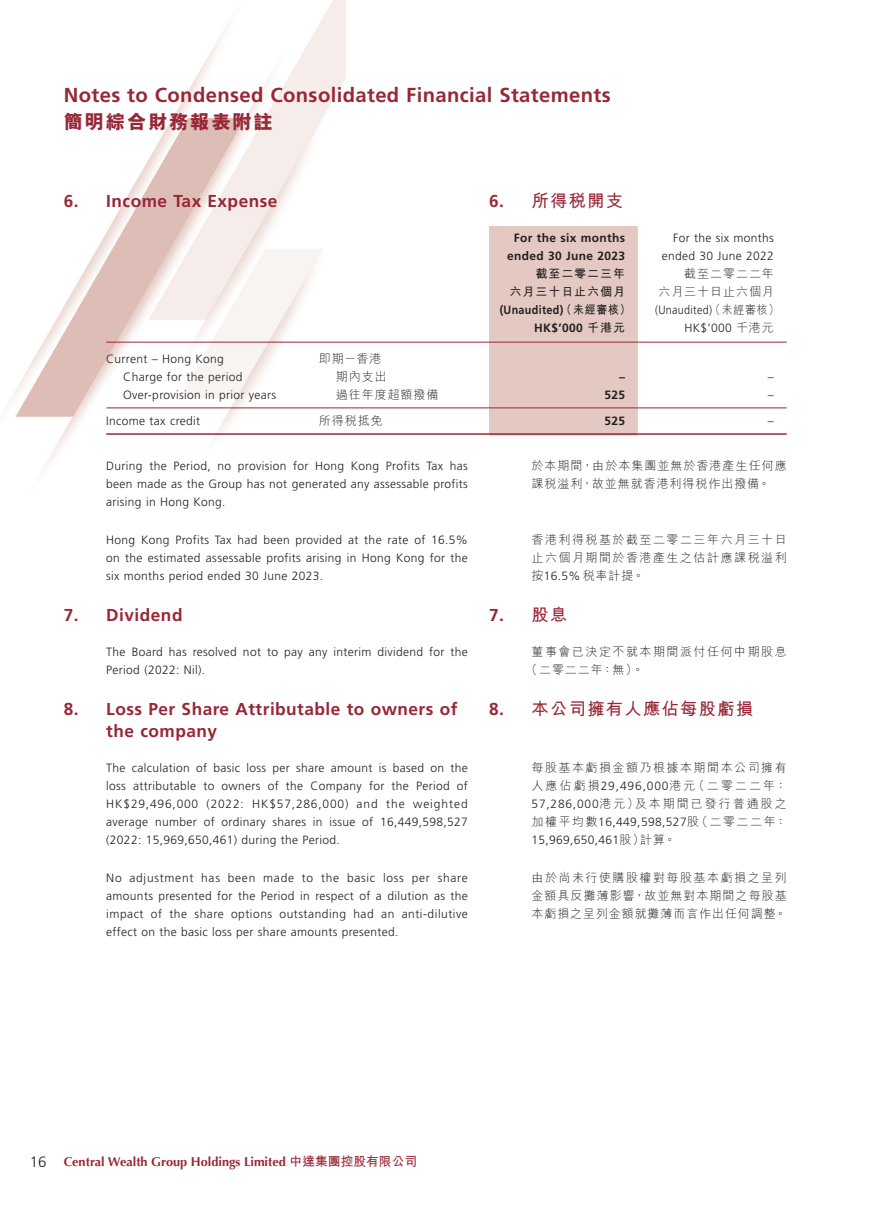
<style>
.page{position:relative;width:893px;height:1212px;background:#fff}
.page>*{position:absolute;margin:0;border:0;box-sizing:border-box;transform-origin:0 0}
.t1{font:700 20.25px "Frutiger LT Std";letter-spacing:.02em;color:#982737}
.t2{font:800 19.5px "M Hei HK";letter-spacing:.08em;color:#982737}
.t3{font:700 17.25px/21.8px "Frutiger LT Std";letter-spacing:.03em;color:#982737}
.t4{font:700 17.25px "M Hei HK";letter-spacing:.08em;color:#982737}
.t5{font:700 12.75px "Optima";color:#982737}
.t6{font:300 12px/18px "Frutiger LT Std";letter-spacing:.03em;color:#231f20;text-align:justify}
.t7{font:300 12px/18px "M Hei HK";letter-spacing:.085em;color:#231f20;text-align:justify}
.t8{font:700 12px/18px "Frutiger LT Std";letter-spacing:.03em;color:#231f20;text-align:center}
.t9{font:300 12px/18px "M Hei HK";letter-spacing:.125em;color:#231f20}
.t10{font:700 12px "Frutiger LT Std";letter-spacing:.03em;color:#231f20;scale:.9 1}
.t11{font:300 12px "Frutiger LT Std";letter-spacing:.03em;color:#231f20;scale:.9 1}
.t12{font:700 12px/18px "M Hei HK";letter-spacing:.08em;color:#231f20;text-align:right}
.s1{font-family:"Frutiger LT Std"}
.s2{font-family:"M Hei HK"}
.s3{font-family:"Frutiger LT Std";font-weight:300;font-size:15px;color:#231f20}
</style>
<div class="page">
<img style="left:5px;top:0;width:782px;height:471px">
<div style="left:489px;top:226px;width:149px;height:210px;background:#e4c9c2"></div>
<hr style="left:106px;top:342px;width:213px;height:1px;background:#982737">
<hr style="left:319px;top:342px;width:170px;height:1px;background:#982737">
<hr style="left:489px;top:342px;width:149px;height:1px;background:#982737">
<hr style="left:638px;top:342px;width:149px;height:1px;background:#982737">
<hr style="left:106px;top:407px;width:213px;height:1px;background:#982737">
<hr style="left:319px;top:407px;width:170px;height:1px;background:#982737">
<hr style="left:489px;top:407px;width:149px;height:1px;background:#982737">
<hr style="left:638px;top:407px;width:149px;height:1px;background:#982737">
<hr style="left:106px;top:433px;width:213px;height:2px;background:#982737">
<hr style="left:319px;top:433px;width:170px;height:2px;background:#982737">
<hr style="left:489px;top:433px;width:149px;height:2px;background:#982737">
<hr style="left:638px;top:433px;width:149px;height:2px;background:#982737">
<h1 class="t1" style="left:64px;top:83px;width:548px">Notes to Condensed Consolidated Financial Statements</h1>
<h2 class="t2" style="left:64px;top:112px;width:211px">簡明綜合財務報表附註</h2>
<h3 class="t3" style="left:64px;top:190px;width:215px">6. Income Tax Expense</h3>
<h3 class="t4" style="left:489px;top:188px;width:136px"><span class="s1">6.</span> 所得稅開支</h3>
<p class="t8" style="left:507px;top:229px;width:120px">For the six months ended 30 June 2023</p>
<p class="t12" style="left:510px;top:264px;width:117px">截至二零二三年<br>六月三十日止六個月</p>
<p class="t6" style="left:662px;top:229px;width:114px;text-align:right">For the six months ended 30 June 2022</p>
<p class="t7" style="left:658px;top:265px;width:117px;text-align:right">截至二零二二年<br>六月三十日止六個月</p>
<p class="t10" style="left:500px;top:303px;width:147px">(Unaudited)<span class="s2">（未經審核）</span></p>
<p class="t11" style="left:655px;top:303px;width:139px">(Unaudited)<span class="s2">（未經審核）</span></p>
<p class="t8" style="left:534px;top:319px;width:92px">HK$’000 <span class="s2">千港元</span></p>
<p class="t6" style="left:684px;top:319px;width:91px">HK$’000 <span class="s2">千港元</span></p>
<p class="t6" style="left:106px;top:350px;width:119px">Current – Hong Kong</p>
<p class="t7" style="left:319px;top:350px;width:64px">即期－香港</p>
<p class="t6" style="left:123px;top:368px;width:121px">Charge for the period</p>
<p class="t7" style="left:336px;top:368px;width:52px">期內支出</p>
<p class="t8" style="left:619px;top:368px;width:7px">–</p>
<p class="t6" style="left:768px;top:368px;width:7px">–</p>
<p class="t6" style="left:123px;top:386px;width:154px">Over-provision in prior years</p>
<p class="t7" style="left:336px;top:386px;width:104px">過往年度超額撥備</p>
<p class="t8" style="left:604px;top:386px;width:22px">525</p>
<p class="t6" style="left:768px;top:386px;width:7px">–</p>
<p class="t6" style="left:106px;top:412px;width:95px">Income tax credit</p>
<p class="t7" style="left:319px;top:411px;width:65px">所得稅抵免</p>
<p class="t8" style="left:604px;top:412px;width:22px">525</p>
<p class="t6" style="left:768px;top:412px;width:7px">–</p>
<p class="t6" style="left:106px;top:457px;width:363px">During the Period, no provision for Hong Kong Profits Tax has been made as the Group has not generated any assessable profits arising in Hong Kong.</p>
<p class="t6" style="left:106px;top:531px;width:363px">Hong Kong Profits Tax had been provided at the rate of 16.5% on the estimated assessable profits arising in Hong Kong for the six months period ended 30 June 2023.</p>
<h3 class="t3" style="left:64px;top:604px;width:120px">7. Dividend</h3>
<p class="t6" style="left:106px;top:643px;width:363px">The Board has resolved not to pay any interim dividend for the<br>Period (2022: Nil).</p>
<h3 class="t3" style="left:106px;top:698px;width:353px;text-indent:-43px">8. Loss Per Share Attributable to owners of the company</h3>
<p class="t6" style="left:106px;top:759px;width:363px">The calculation of basic loss per share amount is based on the loss attributable to owners of the Company for the Period of HK$29,496,000 (2022: HK$57,286,000) and the weighted average number of ordinary shares in issue of 16,449,598,527 (2022: 15,969,650,461) during the Period.</p>
<p class="t6" style="left:106px;top:869px;width:363px">No adjustment has been made to the basic loss per share amounts presented for the Period in respect of a dilution as the impact of the share options outstanding had an anti-dilutive effect on the basic loss per share amounts presented.</p>
<p class="t7" style="left:531px;top:457px;width:257px">於本期間，由於本集團並無於香港產生任何應課稅溢利，故並無就香港利得稅作出撥備。</p>
<p class="t7" style="left:531px;top:530px;width:257px">香港利得稅基於截至二零二三年六月三十日止六個月期間於香港產生之估計應課稅溢利按<span class="s1">16.5%</span> 稅率計提。</p>
<h3 class="t3" style="left:489px;top:604px;width:80px">7. <span class="s2">股息</span></h3>
<p class="t9" style="left:525px;top:642px;width:263px;text-indent:6px">董事會已決定不就本期間派付任何中期股息（二零二二年：無）。</p>
<h3 class="t4" style="left:489px;top:696px;width:266px"><span class="s1">8.</span> 本公司擁有人應佔每股虧損</h3>
<p class="t7" style="left:531px;top:758px;width:257px">每股基本虧損金額乃根據本期間本公司擁有人應佔虧損<span class="s1">29,496,000</span>港元（二零二二年：<span class="s1">57,286,000</span>港元）及本期間已發行普通股之</p>
<p class="t6" style="left:531px;top:813px;width:257px"><span class="s2">加權平均數</span>16,449,598,527<span class="s2">股（二零二二年：<br></span>15,969,650,461<span class="s2">股）計算。</span></p>
<p class="t7" style="left:531px;top:868px;width:257px">由於尚未行使購股權對每股基本虧損之呈列金額具反攤薄影響，故並無對本期間之每股基本虧損之呈列金額就攤薄而言作出任何調整。</p>
<p class="t5" style="left:30px;top:1154px;width:389px"><span class="s3">16</span> Central Wealth Group Holdings Limited <span class="s2">中達集團控股有限公司</span></p>
</div>
